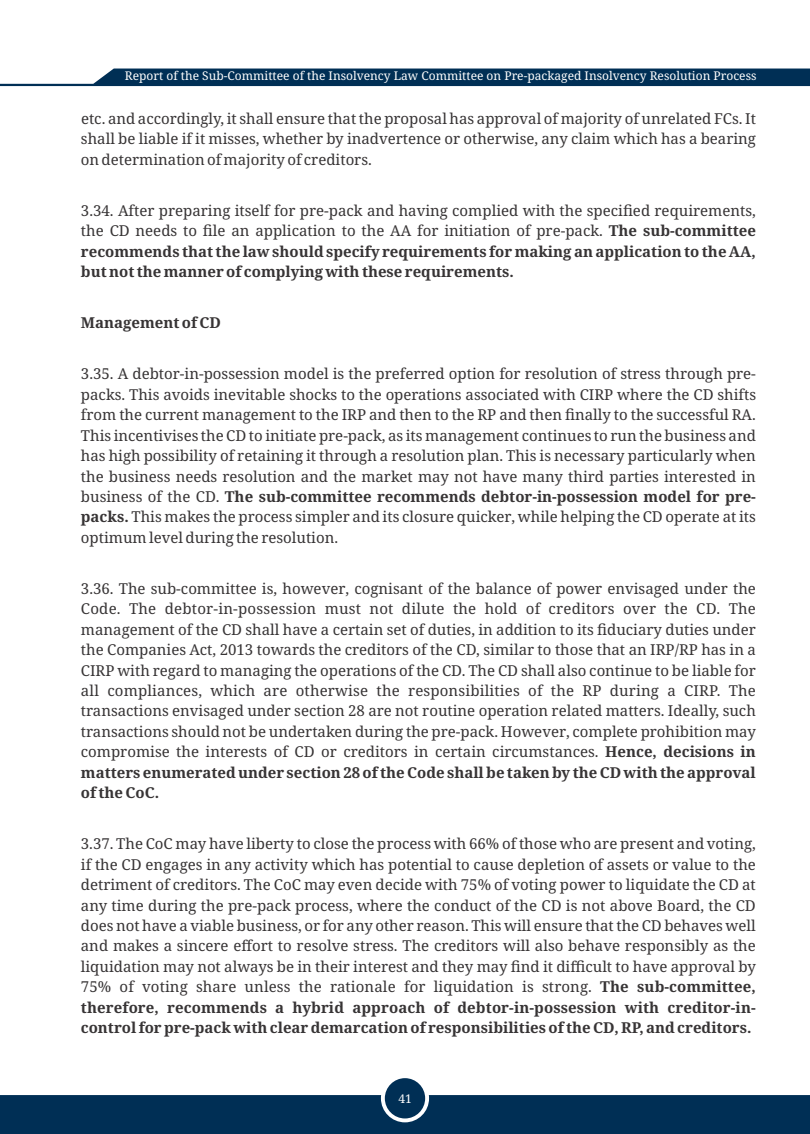
<style>
.page{position:relative;width:810px;height:1134px;background:#fff}
.page>*{position:absolute;margin:0;border:0;box-sizing:border-box;transform-origin:0 0}
.t1{font:15px/20.4px "Avrile Serif";color:#373435;text-align:justify}
.t2{font:700 15px "Avrile Serif";color:#373435}
.t3{font:12px "Avrile Serif";color:#fefefe}
.s1{font-weight:700}
</style>
<div class="page">
<div style="left:385px;top:1078px;width:40px;height:40px;background:#002f55;border-radius:50%"></div>
<svg style="left:0;top:69px;width:810px;height:17px;background:#1c4668"></svg>
<div style="left:0;top:1095px;width:810px;height:39px;background:#002f55"></div>
<p class="t3" style="left:125px;top:68px;width:633px">Report of the Sub-Committee of the Insolvency Law Committee on Pre-packaged Insolvency Resolution Process</p>
<p class="t1" style="left:81px;top:108px;width:677px">etc. and accordingly, it shall ensure that the proposal has approval of majority of unrelated FCs. It shall be liable if it misses, whether by inadvertence or otherwise, any claim which has a bearing on determination of majority of creditors.</p>
<p class="t1" style="left:81px;top:200px;width:677px">3.34. After preparing itself for pre-pack and having complied with the specified requirements, the CD needs to file an application to the AA for initiation of pre-pack. <span class="s1">The sub-committee recommends that the law should specify requirements for making an application to the AA, but not the manner of complying with these requirements.</span></p>
<p class="t2" style="left:81px;top:312px;width:142px">Management of CD</p>
<p class="t1" style="left:81px;top:363px;width:677px">3.35. A debtor-in-possession model is the preferred option for resolution of stress through pre&shy;packs. This avoids inevitable shocks to the operations associated with CIRP where the CD shifts from the current management to the IRP and then to the RP and then finally to the successful RA.<br>This incentivises the CD to initiate pre-pack, as its management continues to run the business and has high possibility of retaining it through a resolution plan. This is necessary particularly when the business needs resolution and the market may not have many third parties interested in business of the CD. <span class="s1">The sub-committee recommends debtor-in-possession model for pre&shy;packs.</span> This makes the process simpler and its closure quicker, while helping the CD operate at its optimum level during the resolution.</p>
<p class="t1" style="left:81px;top:578px;width:677px">3.36. The sub-committee is, however, cognisant of the balance of power envisaged under the Code. The debtor-in-possession must not dilute the hold of creditors over the CD. The management of the CD shall have a certain set of duties, in addition to its fiduciary duties under the Companies Act, 2013 towards the creditors of the CD, similar to those that an IRP/RP has in a CIRP with regard to managing the operations of the CD. The CD shall also continue to be liable for all compliances, which are otherwise the responsibilities of the RP during a CIRP. The transactions envisaged under section 28 are not routine operation related matters. Ideally, such transactions should not be undertaken during the pre-pack. However, complete prohibition may compromise the interests of CD or creditors in certain circumstances. <span class="s1">Hence, decisions in matters enumerated under section 28 of the Code shall be taken by the CD with the approval of the CoC.</span></p>
<p class="t1" style="left:81px;top:833px;width:677px">3.37. The CoC may have liberty to close the process with 66% of those who are present and voting, if the CD engages in any activity which has potential to cause depletion of assets or value to the detriment of creditors. The CoC may even decide with 75% of voting power to liquidate the CD at any time during the pre-pack process, where the conduct of the CD is not above Board, the CD does not have a viable business, or for any other reason. This will ensure that the CD behaves well and makes a sincere effort to resolve stress. The creditors will also behave responsibly as the liquidation may not always be in their interest and they may find it difficult to have approval by 75% of voting share unless the rationale for liquidation is strong. <span class="s1">The sub-committee, therefore, recommends a hybrid approach of debtor-in-possession with creditor-in&shy;control for pre-pack with clear demarcation of responsibilities of the CD, RP, and creditors.</span></p>
<p class="t3" style="left:398px;top:1090px;width:15px">41</p>
</div>
